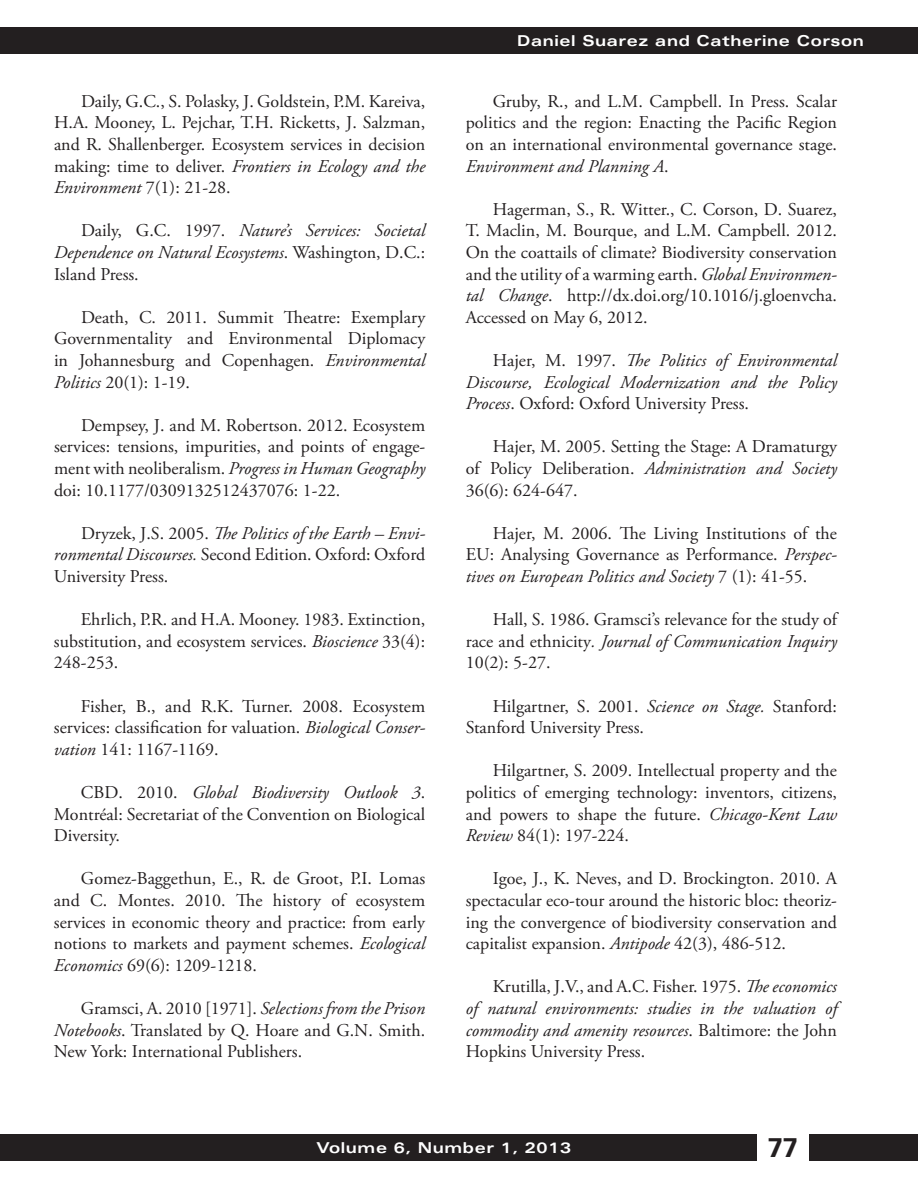
<style>
.page{position:relative;width:918px;height:1188px;background:#fff}
.page>*{position:absolute;margin:0;border:0;box-sizing:border-box;transform-origin:0 0}
.t1{font:700 27px "Univers LT Std";color:#231f20}
.t2{font:18px/21.6px "Adobe Garamond Pro";color:#231f20;text-align:justify}
.t3{font:italic 18px/21.6px "Adobe Garamond Pro";color:#231f20;text-align:justify}
.t4{font:700 expanded 15px "Univers LT Std";letter-spacing:.04em;color:#fff}
.s1{font-style:italic}
.s2{font-style:normal}
</style>
<div class="page">
<div style="left:0;top:27px;width:918px;height:27px;background:#231f20"></div>
<div style="left:0;top:1134px;width:756px;height:27px;background:#231f20"></div>
<div style="left:810px;top:1134px;width:108px;height:27px;background:#231f20"></div>
<p class="t2" style="left:54px;top:91px;width:373px;text-indent:27px">Daily, G.C., S. Polasky, J. Goldstein, P.M. Kareiva, H.A. Mooney, L. Pejchar, T.H. Ricketts, J. Salzman, and R. Shallenberger. Ecosystem services in decision making: time to deliver. <span class="s1">Frontiers in Ecology and the Environment</span> 7(1): 21-28.</p>
<p class="t3" style="left:54px;top:220px;width:373px;text-indent:27px"><span class="s2">Daily, G.C. 1997.</span> Nature’s Services: Societal Dependence on Natural Ecosystems<span class="s2">. Washington, D.C.:<br>Island Press.</span></p>
<p class="t2" style="left:54px;top:307px;width:373px;text-indent:27px">Death, C. 2011. Summit Theatre: Exemplary Governmentality and Environmental Diplomacy in Johannesburg and Copenhagen. <span class="s1">Environmental Politics</span> 20(1): 1-19.</p>
<p class="t2" style="left:54px;top:415px;width:373px;text-indent:27px">Dempsey, J. and M. Robertson. 2012. Ecosystem services: tensions, impurities, and points of engage&shy;ment with neoliberalism. <span class="s1">Progress in Human Geography </span>doi: 10.1177/0309132512437076: 1-22.</p>
<p class="t2" style="left:54px;top:523px;width:373px;text-indent:27px">Dryzek, J.S. 2005. <span class="s1">The Politics of the Earth – Envi&shy;ronmental Discourses.</span> Second Edition. Oxford: Oxford University Press.</p>
<p class="t2" style="left:54px;top:609px;width:373px;text-indent:27px">Ehrlich, P.R. and H.A. Mooney. 1983. Extinction, substitution, and ecosystem services. <span class="s1">Bioscience</span> 33(4):<br>248-253.</p>
<p class="t2" style="left:54px;top:696px;width:373px;text-indent:27px">Fisher, B., and R.K. Turner. 2008. Ecosystem services: classification for valuation. <span class="s1">Biological Conser&shy;vation</span> 141: 1167-1169.</p>
<p class="t2" style="left:54px;top:782px;width:373px;text-indent:27px">CBD. 2010. <span class="s1">Global Biodiversity Outlook 3</span>.<br>Montréal: Secretariat of the Convention on Biological Diversity.</p>
<p class="t2" style="left:54px;top:869px;width:373px;text-indent:27px">Gomez-Baggethun, E., R. de Groot, P.I. Lomas and C. Montes. 2010. The history of ecosystem services in economic theory and practice: from early notions to markets and payment schemes. <span class="s1">Ecological Economics</span> 69(6): 1209-1218.</p>
<p class="t2" style="left:54px;top:998px;width:373px;text-indent:27px">Gramsci, A. 2010 [1971]. <span class="s1">Selections from the Prison Notebooks</span>. Translated by Q. Hoare and G.N. Smith.<br>New York: International Publishers.</p>
<p class="t4" style="left:517px;top:32px;width:348px">Daniel Suarez and Catherine Corson</p>
<p class="t2" style="left:466px;top:91px;width:373px;text-indent:27px">Gruby, R., and L.M. Campbell. In Press. Scalar politics and the region: Enacting the Pacific Region on an international environmental governance stage.<br><span class="s1">Environment and Planning A</span>.</p>
<p class="t2" style="left:466px;top:199px;width:373px;text-indent:27px">Hagerman, S., R. Witter., C. Corson, D. Suarez, T. Maclin, M. Bourque, and L.M. Campbell. 2012.<br>On the coattails of climate? Biodiversity conservation and the utility of a warming earth. <span class="s1">Global Environmen&shy;tal Change</span>. http://dx.doi.org/10.1016/j.gloenvcha.<br>Accessed on May 6, 2012.</p>
<p class="t3" style="left:466px;top:350px;width:373px;text-indent:27px"><span class="s2">Hajer, M. 1997.</span> The Politics of Environmental Discourse, Ecological Modernization and the Policy Process<span class="s2">. Oxford: Oxford University Press.</span></p>
<p class="t2" style="left:466px;top:437px;width:373px;text-indent:27px">Hajer, M. 2005. Setting the Stage: A Dramaturgy of Policy Deliberation. <span class="s1">Administration and Society </span>36(6): 624-647.</p>
<p class="t2" style="left:466px;top:523px;width:373px;text-indent:27px">Hajer, M. 2006. The Living Institutions of the EU: Analysing Governance as Performance. <span class="s1">Perspec&shy;tives on European Politics and Society</span> 7 (1): 41-55.</p>
<p class="t2" style="left:466px;top:609px;width:373px;text-indent:27px">Hall, S. 1986. Gramsci’s relevance for the study of race and ethnicity<span class="s1">. Journal of Communication Inquiry </span>10(2): 5-27.</p>
<p class="t2" style="left:466px;top:696px;width:373px;text-indent:27px">Hilgartner, S. 2001. <span class="s1">Science on Stage.</span> Stanford:<br>Stanford University Press.</p>
<p class="t2" style="left:466px;top:761px;width:373px;text-indent:27px">Hilgartner, S. 2009. Intellectual property and the politics of emerging technology: inventors, citizens, and powers to shape the future. <span class="s1">Chicago-Kent Law Review</span> 84(1): 197-224.</p>
<p class="t2" style="left:466px;top:869px;width:373px;text-indent:27px">Igoe, J., K. Neves, and D. Brockington. 2010. A spectacular eco-tour around the historic bloc: theoriz&shy;ing the convergence of biodiversity conservation and capitalist expansion. <span class="s1">Antipode</span> 42(3), 486-512.</p>
<p class="t3" style="left:466px;top:976px;width:373px;text-indent:27px"><span class="s2">Krutilla, J.V., and A.C. Fisher. 1975.</span> The economics of natural environments: studies in the valuation of commodity and amenity resources<span class="s2">. Baltimore: the John Hopkins University Press.</span></p>
<p class="t4" style="left:316px;top:1139px;width:256px">Volume 6, Number 1, 2013</p>
<h1 class="t1" style="left:768px;top:1132px;width:32px">77</h1>
</div>
